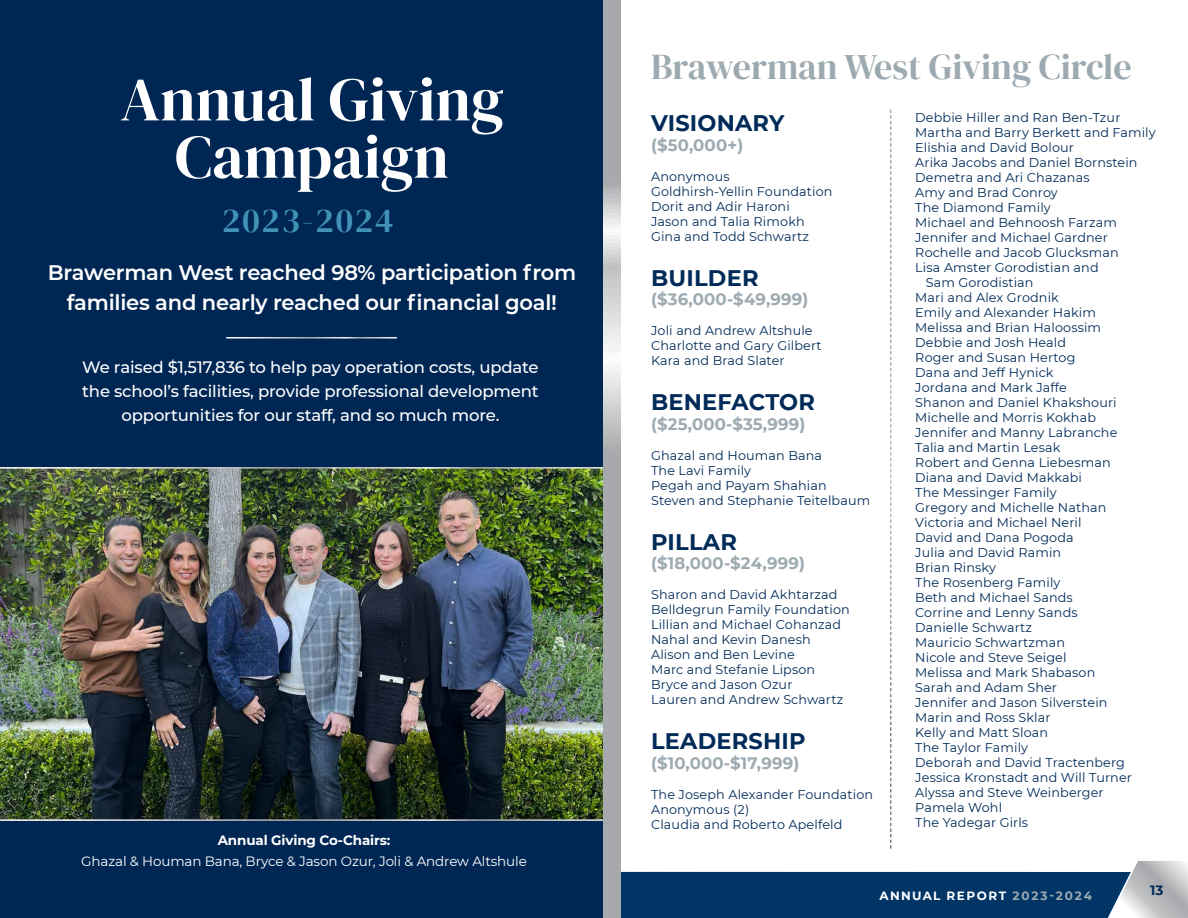
<style>
.page{position:relative;width:1188px;height:918px;background:#fff}
.page>*{position:absolute;margin:0;border:0;box-sizing:border-box;transform-origin:0 0}
.t1{font:61.5px/57.3px "DM Serif Display";color:#fff;text-align:center}
.t2{font:36px "DM Serif Display";color:#9eaab1}
.t3{font:34.2px "DM Serif Display";letter-spacing:.06em;color:#4192b7}
.t4{font:700 22.5px "Montserrat";letter-spacing:.01em;color:#002b58}
.t5{font:600 21px/30px "Montserrat";letter-spacing:-.01em;color:#fff;text-align:center}
.t6{font:500 16.5px/24px "Montserrat";letter-spacing:-.01em;color:#fff;text-align:center}
.t7{font:700 16.5px "Montserrat";letter-spacing:.01em;color:#9eaab1}
.t8{font:13.5px "Montserrat";letter-spacing:-.01em;color:#fff}
.t9{font:700 13.5px "Montserrat";letter-spacing:-.01em;color:#fff}
.t10{font:700 13.5px "Montserrat";color:#002b58}
.t11{font:12.75px/15px "Montserrat";letter-spacing:.01em;color:#002b58}
.t12{font:700 12px "Montserrat";letter-spacing:.13em;color:#fff}
.s1{color:#9eaab1}
</style>
<div class="page">
<div style="left:621px;top:872px;width:477px;height:46px;background:#003566"></div>
<svg style="left:1098px;top:861px;width:90px;height:57px"></svg>
<div style="left:0;top:0;width:621px;height:918px;background:#002754"></div>
<svg style="left:890px;top:110px;width:1px;height:739px"></svg>
<hr style="left:226px;top:337px;width:171px;height:2px;background:#fff">
<img style="left:3px;top:470px;width:600px;height:348px">
<svg style="left:603px;top:0;width:18px;height:918px;background:#b5b6b9"></svg>
<h1 class="t1" style="left:120px;top:72px;width:385px">Annual Giving<br>Campaign</h1>
<h3 class="t3" style="left:222px;top:200px;width:173px">2023-2024</h3>
<h3 class="t5" style="left:48px;top:256px;width:530px">Brawerman West reached 98% participation from families and nearly reached our financial goal!</h3>
<p class="t6" style="left:82px;top:355px;width:458px">We raised $1,517,836 to help pay operation costs, update the school’s facilities, provide professional development opportunities for our staff, and so much more.</p>
<p class="t9" style="left:218px;top:831px;width:174px">Annual Giving Co-Chairs:</p>
<p class="t8" style="left:81px;top:852px;width:447px">Ghazal &amp; Houman Bana, Bryce &amp; Jason Ozur, Joli &amp; Andrew Altshule</p>
<h2 class="t2" style="left:651px;top:46px;width:482px">Brawerman West Giving Circle</h2>
<h3 class="t4" style="left:651px;top:107px;width:135px">VISIONARY</h3>
<p class="t7" style="left:651px;top:133px;width:94px">($50,000+)</p>
<p class="t11" style="left:651px;top:168px;width:183px">Anonymous<br>Goldhirsh-Yellin Foundation<br>Dorit and Adir Haroni<br>Jason and Talia Rimokh<br>Gina and Todd Schwartz</p>
<h3 class="t4" style="left:651px;top:262px;width:109px">BUILDER</h3>
<p class="t7" style="left:651px;top:288px;width:159px">($36,000-$49,999)</p>
<p class="t11" style="left:651px;top:323px;width:172px">Joli and Andrew Altshule<br>Charlotte and Gary Gilbert<br>Kara and Brad Slater</p>
<h3 class="t4" style="left:651px;top:386px;width:165px">BENEFACTOR</h3>
<p class="t7" style="left:651px;top:412px;width:156px">($25,000-$35,999)</p>
<p class="t11" style="left:651px;top:447px;width:221px">Ghazal and Houman Bana<br>The Lavi Family<br>Pegah and Payam Shahian<br>Steven and Stephanie Teitelbaum</p>
<h3 class="t4" style="left:651px;top:526px;width:87px">PILLAR</h3>
<p class="t7" style="left:651px;top:552px;width:155px">($18,000-$24,999)</p>
<p class="t11" style="left:651px;top:587px;width:200px">Sharon and David Akhtarzad<br>Belldegrun Family Foundation<br>Lillian and Michael Cohanzad<br>Nahal and Kevin Danesh<br>Alison and Ben Levine<br>Marc and Stefanie Lipson<br>Bryce and Jason Ozur<br>Lauren and Andrew Schwartz</p>
<h3 class="t4" style="left:651px;top:725px;width:156px">LEADERSHIP</h3>
<p class="t7" style="left:651px;top:751px;width:150px">($10,000-$17,999)</p>
<p class="t11" style="left:651px;top:786px;width:223px">The Joseph Alexander Foundation<br>Anonymous (2)<br>Claudia and Roberto Apelfeld</p>
<p class="t11" style="left:915px;top:109px;width:207px">Debbie Hiller and Ran Ben-Tzur</p>
<p class="t11" style="left:915px;top:124px;width:242px">Martha and Barry Berkett and Family</p>
<p class="t11" style="left:915px;top:139px;width:160px">Elishia and David Bolour</p>
<p class="t11" style="left:915px;top:154px;width:224px">Arika Jacobs and Daniel Bornstein</p>
<p class="t11" style="left:915px;top:169px;width:176px">Demetra and Ari Chazanas</p>
<p class="t11" style="left:915px;top:184px;width:144px">Amy and Brad Conroy</p>
<p class="t11" style="left:915px;top:199px;width:137px">The Diamond Family</p>
<p class="t11" style="left:915px;top:214px;width:203px">Michael and Behnoosh Farzam</p>
<p class="t11" style="left:915px;top:229px;width:194px">Jennifer and Michael Gardner</p>
<p class="t11" style="left:915px;top:244px;width:205px">Rochelle and Jacob Glucksman</p>
<p class="t11" style="left:915px;top:259px;width:185px">Lisa Amster Gorodistian and</p>
<p class="t11" style="left:926px;top:274px;width:109px">Sam Gorodistian</p>
<p class="t11" style="left:915px;top:289px;width:145px">Mari and Alex Grodnik</p>
<p class="t11" style="left:915px;top:304px;width:182px">Emily and Alexander Hakim</p>
<p class="t11" style="left:915px;top:319px;width:187px">Melissa and Brian Haloossim</p>
<p class="t11" style="left:915px;top:334px;width:152px">Debbie and Josh Heald</p>
<p class="t11" style="left:915px;top:349px;width:162px">Roger and Susan Hertog</p>
<p class="t11" style="left:915px;top:364px;width:140px">Dana and Jeff Hynick</p>
<p class="t11" style="left:915px;top:379px;width:153px">Jordana and Mark Jaffe</p>
<p class="t11" style="left:915px;top:394px;width:203px">Shanon and Daniel Khakshouri</p>
<p class="t11" style="left:915px;top:409px;width:182px">Michelle and Morris Kokhab</p>
<p class="t11" style="left:915px;top:424px;width:204px">Jennifer and Manny Labranche</p>
<p class="t11" style="left:915px;top:439px;width:147px">Talia and Martin Lesak</p>
<p class="t11" style="left:915px;top:454px;width:197px">Robert and Genna Liebesman</p>
<p class="t11" style="left:915px;top:469px;width:168px">Diana and David Makkabi</p>
<p class="t11" style="left:915px;top:484px;width:143px">The Messinger Family</p>
<p class="t11" style="left:915px;top:499px;width:193px">Gregory and Michelle Nathan</p>
<p class="t11" style="left:915px;top:514px;width:168px">Victoria and Michael Neril</p>
<p class="t11" style="left:915px;top:529px;width:160px">David and Dana Pogoda</p>
<p class="t11" style="left:915px;top:544px;width:147px">Julia and David Ramin</p>
<p class="t11" style="left:915px;top:559px;width:82px">Brian Rinsky</p>
<p class="t11" style="left:915px;top:574px;width:147px">The Rosenberg Family</p>
<p class="t11" style="left:915px;top:589px;width:159px">Beth and Michael Sands</p>
<p class="t11" style="left:915px;top:604px;width:164px">Corrine and Lenny Sands</p>
<p class="t11" style="left:915px;top:619px;width:118px">Danielle Schwartz</p>
<p class="t11" style="left:915px;top:634px;width:151px">Mauricio Schwartzman</p>
<p class="t11" style="left:915px;top:649px;width:153px">Nicole and Steve Seigel</p>
<p class="t11" style="left:915px;top:664px;width:181px">Melissa and Mark Shabason</p>
<p class="t11" style="left:915px;top:679px;width:143px">Sarah and Adam Sher</p>
<p class="t11" style="left:915px;top:694px;width:194px">Jennifer and Jason Silverstein</p>
<p class="t11" style="left:915px;top:709px;width:137px">Marin and Ross Sklar</p>
<p class="t11" style="left:915px;top:724px;width:134px">Kelly and Matt Sloan</p>
<p class="t11" style="left:915px;top:739px;width:114px">The Taylor Family</p>
<p class="t11" style="left:915px;top:754px;width:211px">Deborah and David Tractenberg</p>
<p class="t11" style="left:915px;top:769px;width:218px">Jessica Kronstadt and Will Turner</p>
<p class="t11" style="left:915px;top:784px;width:190px">Alyssa and Steve Weinberger</p>
<p class="t11" style="left:915px;top:799px;width:88px">Pamela Wohl</p>
<p class="t11" style="left:915px;top:814px;width:114px">The Yadegar Girls</p>
<p class="t12" style="left:880px;top:887px;width:214px">ANNUAL REPORT <span class="s1">2023-2024</span></p>
<p class="t10" style="left:1150px;top:881px;width:15px">13</p>
</div>
